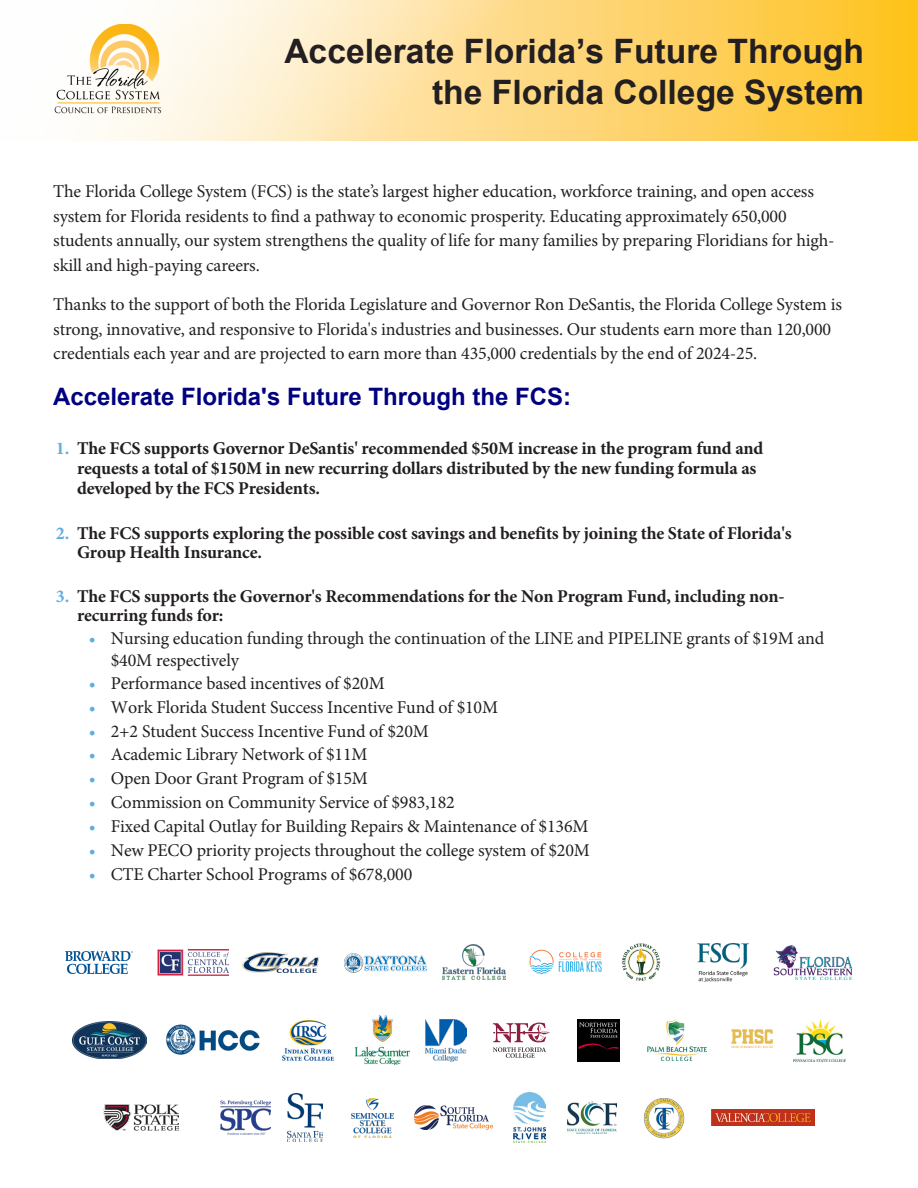
<style>
.page{position:relative;width:918px;height:1188px;background:#fff}
.page>*{position:absolute;margin:0;border:0;box-sizing:border-box;transform-origin:0 0}
.t1{font:700 33.6px/40.3px "Arial";color:#231f20;text-align:right}
.t2{font:700 24px "Arial";color:#000080}
.t3{font:18px/24.9px "Minion Pro";letter-spacing:-.01em;color:#231f20}
.t4{font:700 18px/20.2px "Minion Pro";letter-spacing:-.01em;color:#231f20}
.s1{color:#60aee0}
</style>
<div class="page">
<svg style="left:101px;top:0;width:817px;height:140px"></svg>
<img style="left:54px;top:24px;width:108px;height:92px">
<img style="left:103px;top:1105px;width:75px;height:26px">
<img style="left:220px;top:1101px;width:50px;height:34px">
<img style="left:414px;top:1105px;width:78px;height:25px">
<img style="left:288px;top:1094px;width:34px;height:48px">
<img style="left:351px;top:1098px;width:42px;height:39px">
<img style="left:712px;top:1110px;width:103px;height:15px">
<img style="left:514px;top:1092px;width:32px;height:51px">
<img style="left:568px;top:1102px;width:49px;height:32px">
<img style="left:644px;top:1098px;width:41px;height:40px">
<img style="left:793px;top:1019px;width:53px;height:42px">
<svg style="left:493px;top:1023px;width:57px;height:35px"></svg>
<img style="left:578px;top:1019px;width:42px;height:42px">
<img style="left:648px;top:1020px;width:59px;height:41px">
<img style="left:355px;top:1016px;width:54px;height:48px">
<img style="left:426px;top:1019px;width:40px;height:42px">
<img style="left:166px;top:1024px;width:94px;height:31px">
<img style="left:282px;top:1019px;width:52px;height:42px">
<img style="left:72px;top:1021px;width:75px;height:38px">
<img style="left:774px;top:945px;width:79px;height:35px">
<img style="left:697px;top:943px;width:51px;height:39px">
<img style="left:242px;top:952px;width:76px;height:21px">
<img style="left:158px;top:949px;width:71px;height:27px">
<img style="left:65px;top:951px;width:67px;height:23px">
<img style="left:344px;top:953px;width:82px;height:20px">
<img style="left:443px;top:945px;width:62px;height:35px">
<img style="left:530px;top:950px;width:71px;height:25px">
<img style="left:622px;top:943px;width:39px;height:38px">
<img style="left:731px;top:1029px;width:42px;height:19px">
<p class="t1" style="left:284px;top:32px;width:581px">Accelerate Florida’s Future Through the Florida College System</p>
<p class="t3" style="left:53px;top:179px;width:783px">The Florida College System (FCS) is the state’s largest higher education, workforce training, and open access system for Florida residents to find a pathway to economic prosperity. Educating approximately 650,000 students annually, our system strengthens the quality of life for many families by preparing Floridians for high&shy;skill and high-paying careers.</p>
<p class="t3" style="left:53px;top:292px;width:790px">Thanks to the support of both the Florida Legislature and Governor Ron DeSantis, the Florida College System is strong, innovative, and responsive to Florida's industries and businesses. Our students earn more than 120,000 credentials each year and are projected to earn more than 435,000 credentials by the end of 2024-25.</p>
<p class="t2" style="left:53px;top:381px;width:519px">Accelerate Florida's Future Through the FCS:</p>
<p class="t4" style="left:77px;top:438px;width:688px;text-indent:-21px"><span class="s1">1.</span> The FCS supports Governor DeSantis' recommended $50M increase in the program fund and requests a total of $150M in new recurring dollars distributed by the new funding formula as developed by the FCS Presidents.</p>
<p class="t4" style="left:77px;top:523px;width:716px;line-height:19.4px;text-indent:-21px"><span class="s1">2.</span> The FCS supports exploring the possible cost savings and benefits by joining the State of Florida's<br>Group Health Insurance.</p>
<p class="t4" style="left:77px;top:587px;width:709px;line-height:19.2px;text-indent:-21px"><span class="s1">3.</span> The FCS supports the Governor's Recommendations for the Non Program Fund, including non&shy;recurring funds for:</p>
<p class="t3" style="left:111px;top:628px;width:715px;line-height:21px;text-indent:-22px"><span class="s1">•</span> Nursing education funding through the continuation of the LINE and PIPELINE grants of $19M and $40M respectively</p>
<p class="t3" style="left:89px;top:671px;width:297px"><span class="s1">•</span> Performance based incentives of $20M</p>
<p class="t3" style="left:89px;top:695px;width:411px"><span class="s1">•</span> Work Florida Student Success Incentive Fund of $10M</p>
<p class="t3" style="left:89px;top:719px;width:341px"><span class="s1">•</span> 2+2 Student Success Incentive Fund of $20M</p>
<p class="t3" style="left:89px;top:742px;width:280px"><span class="s1">•</span> Academic Library Network of $11M</p>
<p class="t3" style="left:89px;top:766px;width:281px"><span class="s1">•</span> Open Door Grant Program of $15M</p>
<p class="t3" style="left:89px;top:790px;width:367px"><span class="s1">•</span> Commission on Community Service of $983,182</p>
<p class="t3" style="left:89px;top:814px;width:501px"><span class="s1">•</span> Fixed Capital Outlay for Building Repairs &amp; Maintenance of $136M</p>
<p class="t3" style="left:89px;top:838px;width:503px"><span class="s1">•</span> New PECO priority projects throughout the college system of $20M</p>
<p class="t3" style="left:89px;top:862px;width:325px"><span class="s1">•</span> CTE Charter School Programs of $678,000</p>
</div>
